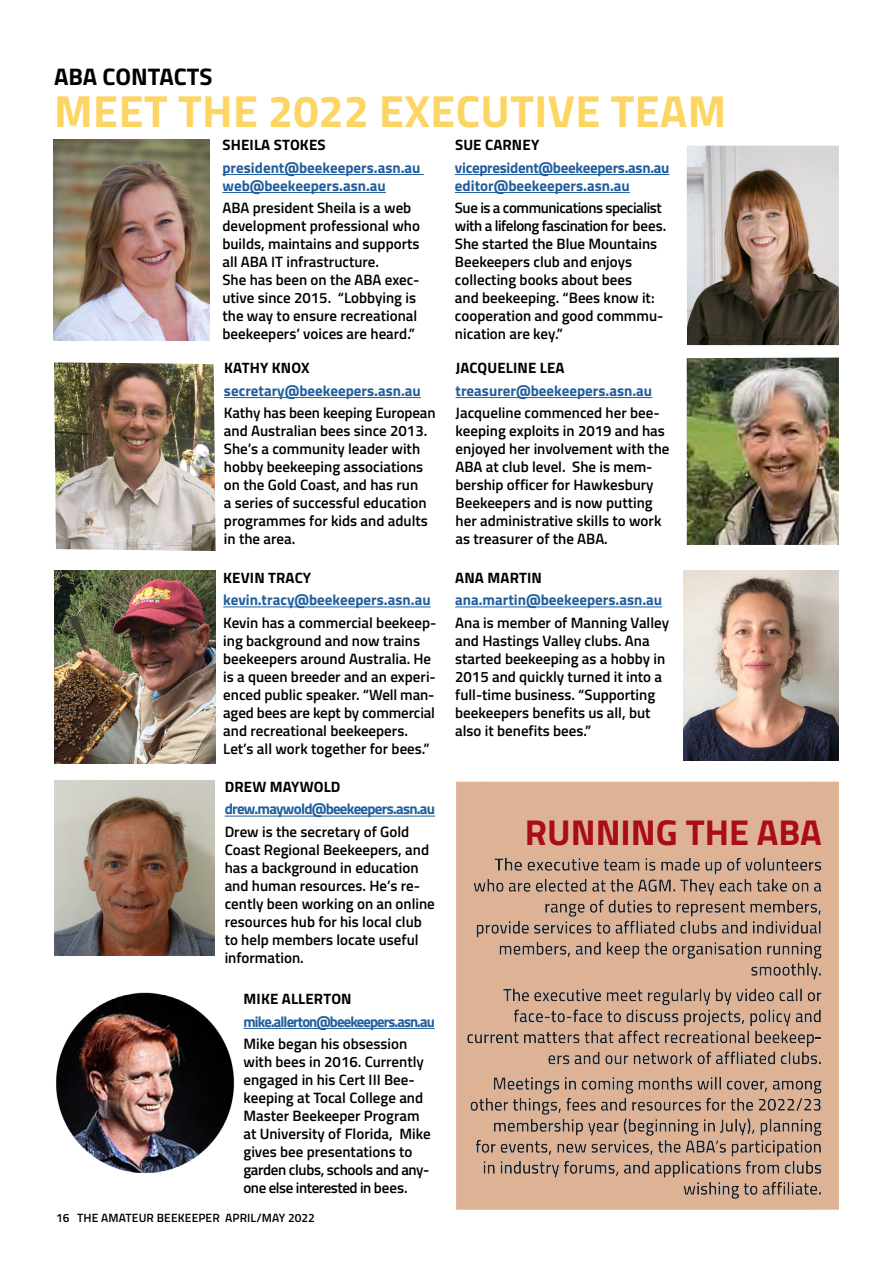
<style>
.page{position:relative;width:893px;height:1263px;background:#fff}
.page>*{position:absolute;margin:0;border:0;box-sizing:border-box;transform-origin:0 0}
.t1{font:700 45px "Titillium";letter-spacing:.01em;color:#fcd563}
.t2{font:700 36px "Titillium";color:#a90e17}
.t3{font:700 24px "Titillium";color:#000}
.t4{font:600 15px/18px "Titillium";color:#000}
.t5{font:700 15px/18px "Titillium";color:#215e9e}
.t6{font:700 15px "Titillium";letter-spacing:.01em;color:#000}
.t7{font:700 15px/18px "Titillium";letter-spacing:-.02em;color:#215e9e}
.t8{font:700 15px "Titillium";letter-spacing:-.06em;color:#215e9e}
.t9{font:700 15px "Titillium";letter-spacing:-.05em;color:#215e9e}
.t10{font:600 12px "Titillium";letter-spacing:.01em;color:#000}
</style>
<div class="page">
<img style="left:683px;top:571px;width:156px;height:189px">
<hr style="left:224px;top:397px;width:197px;height:1px;background:#215e9e">
<hr style="left:223px;top:607px;width:208px;height:1px;background:#215e9e">
<hr style="left:225px;top:816px;width:210px;height:1px;background:#215e9e">
<hr style="left:243px;top:1028px;width:192px;height:1px;background:#215e9e">
<hr style="left:222px;top:174px;width:202px;height:1px;background:#215e9e">
<hr style="left:222px;top:192px;width:164px;height:1px;background:#215e9e">
<hr style="left:455px;top:174px;width:214px;height:1px;background:#215e9e">
<hr style="left:455px;top:192px;width:175px;height:1px;background:#215e9e">
<hr style="left:456px;top:397px;width:196px;height:1px;background:#215e9e">
<hr style="left:455px;top:607px;width:207px;height:1px;background:#215e9e">
<div style="left:443px;top:770px;width:433px;height:442px;background:#fff;opacity:.36"></div>
<img style="left:53px;top:139px;width:157px;height:201px">
<img style="left:54px;top:362px;width:162px;height:189px">
<img style="left:56px;top:992px;width:179px;height:181px">
<img style="left:54px;top:781px;width:161px;height:175px">
<img style="left:54px;top:571px;width:162px;height:192px">
<img style="left:687px;top:358px;width:152px;height:187px">
<img style="left:687px;top:146px;width:152px;height:199px">
<h3 class="t3" style="left:54px;top:59px;width:160px">ABA CONTACTS</h3>
<h1 class="t1" style="left:54px;top:77px;width:674px">MEET THE 2022 EXECUTIVE TEAM</h1>
<p class="t6" style="left:223px;top:134px;width:105px">SHEILA STOKES</p>
<p class="t5" style="left:222px;top:158px;width:200px">president@beekeepers.asn.au web@beekeepers.asn.au</p>
<p class="t4" style="left:222px;top:198px;width:199px">ABA president Sheila is a web development professional who builds, maintains and supports all ABA IT infrastructure.<br>She has been on the ABA exec&shy;utive since 2015. “Lobbying is the way to ensure recreational beekeepers’ voices are heard.”</p>
<p class="t6" style="left:224px;top:357px;width:87px">KATHY KNOX</p>
<p class="t5" style="left:224px;top:381px;width:198px">secretary@beekeepers.asn.au</p>
<p class="t4" style="left:224px;top:403px;width:213px">Kathy has been keeping European and Australian bees since 2013.<br>She’s a community leader with hobby beekeeping associations on the Gold Coast, and has run<br>a series of successful education programmes for kids and adults in the area.</p>
<p class="t6" style="left:223px;top:566px;width:90px">KEVIN TRACY</p>
<p class="t5" style="left:223px;top:590px;width:209px">kevin.tracy@beekeepers.asn.au</p>
<p class="t4" style="left:223px;top:613px;width:215px">Kevin has a commercial beekeep&shy;ing background and now trains beekeepers around Australia. He is a queen breeder and an experi&shy;enced public speaker. “Well man&shy;aged bees are kept by commercial and recreational beekeepers.<br>Let’s all work together for bees.”</p>
<p class="t6" style="left:225px;top:775px;width:117px">DREW MAYWOLD</p>
<p class="t9" style="left:225px;top:798px;width:212px">drew.maywold@beekeepers.asn.au</p>
<p class="t4" style="left:225px;top:822px;width:212px">Drew is the secretary of Gold<br>Coast Regional Beekeepers, and has a background in education and human resources. He’s re&shy;cently been working on an online resources hub for his local club to help members locate useful information.</p>
<p class="t6" style="left:244px;top:987px;width:110px">MIKE ALLERTON</p>
<p class="t8" style="left:243px;top:1010px;width:193px">mike.allerton@beekeepers.asn.au</p>
<p class="t4" style="left:243px;top:1034px;width:189px">Mike began his obsession with bees in 2016. Currently engaged in his Cert III Bee&shy;keeping at Tocal College and<br>Master Beekeeper Program at University of Florida, Mike gives bee presentations to garden clubs, schools and any&shy;one else interested in bees.</p>
<p class="t10" style="left:56px;top:1209px;width:260px">16 THE AMATEUR BEEKEEPER APRIL/MAY 2022</p>
<p class="t6" style="left:455px;top:134px;width:86px">SUE CARNEY</p>
<p class="t7" style="left:455px;top:158px;width:216px">vicepresident@beekeepers.asn.au editor@beekeepers.asn.au</p>
<p class="t4" style="left:455px;top:198px;width:213px">Sue is a communications specialist with a lifelong fascination for bees.<br>She started the Blue Mountains<br>Beekeepers club and enjoys collecting books about bees<br>and beekeeping. “Bees know it: cooperation and good commmu&shy;nication are key.”</p>
<p class="t6" style="left:456px;top:357px;width:110px">JACQUELINE LEA</p>
<p class="t5" style="left:456px;top:381px;width:198px">treasurer@beekeepers.asn.au</p>
<p class="t4" style="left:456px;top:403px;width:215px">Jacqueline commenced her bee&shy;keeping exploits in 2019 and has enjoyed her involvement with the<br>ABA at club level. She is mem&shy;bership officer for Hawkesbury<br>Beekeepers and is now putting her administrative skills to work as treasurer of the ABA.</p>
<p class="t6" style="left:455px;top:566px;width:88px">ANA MARTIN</p>
<p class="t5" style="left:455px;top:590px;width:209px">ana.martin@beekeepers.asn.au</p>
<p class="t4" style="left:455px;top:613px;width:215px">Ana is member of Manning Valley and Hastings Valley clubs. Ana started beekeeping as a hobby in<br>2015 and quickly turned it into a full-time business. “Supporting beekeepers benefits us all, but also it benefits bees.”</p>
<h2 class="t2" style="left:525px;top:805px;width:299px">RUNNING THE ABA</h2>
</div>
